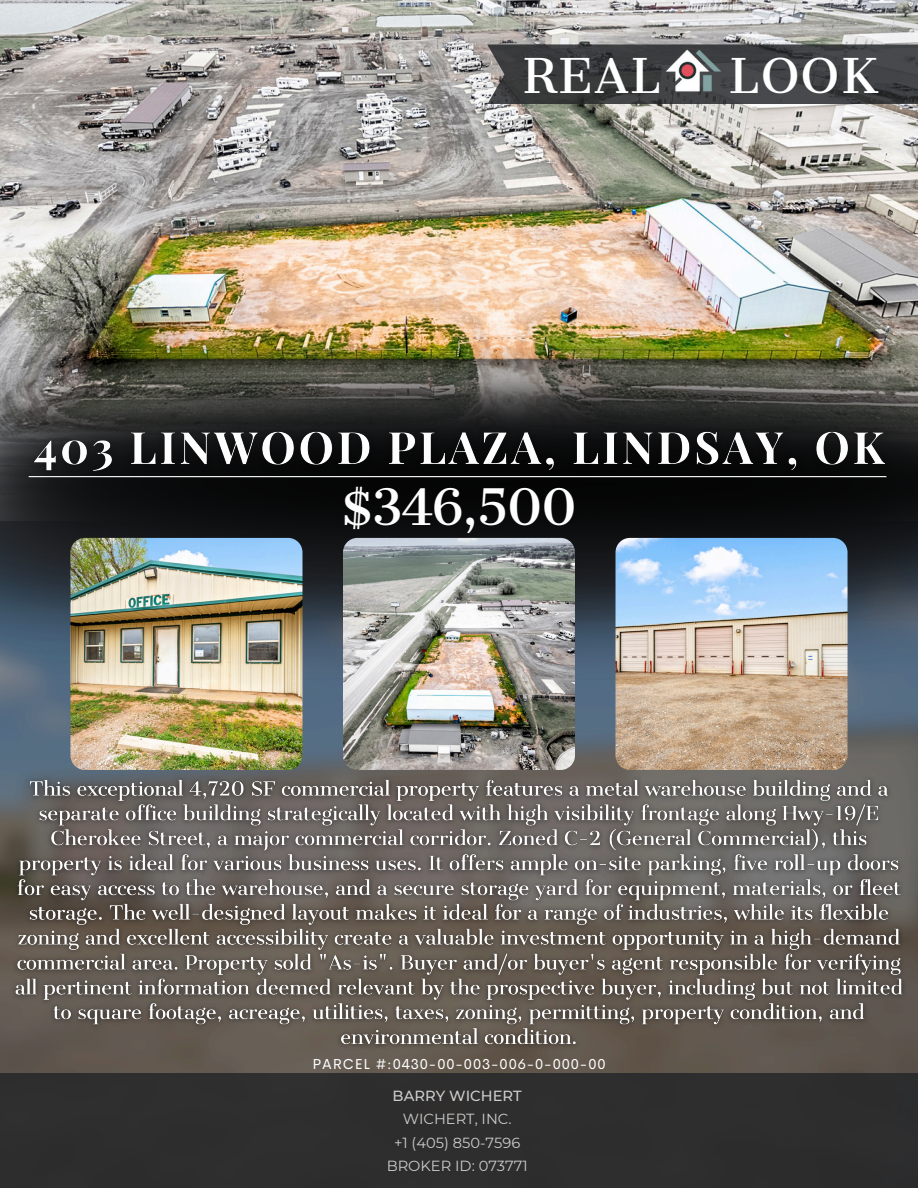
<style>
.page{position:relative;width:918px;height:1188px;background:#fff}
.page>*{position:absolute;margin:0;border:0;box-sizing:border-box;transform-origin:0 0}
.t1{font:48px "Cantata One";letter-spacing:-.035em;color:#fffefe}
.t2{font:45.75px "Cantata One";letter-spacing:.03em;color:#fffefe}
.t3{font:14.7px/23.2px "Montserrat";color:#fff;text-align:center}
.t4{font:500 14.7px "Montserrat";color:#fff}
.t5{font:14.55px "Cerebri Sans";letter-spacing:.065em;color:#fff}
</style>
<div class="page">
<img style="left:0;top:0;width:918px;height:1074px">
<svg style="left:487px;top:44px;width:431px;height:60px;background:#404143"></svg>
<img style="left:655px;top:34px;width:75px;height:74px">
<img style="left:0;top:621px;width:918px;height:46px">
<img style="left:0;top:347px;width:918px;height:274px">
<img style="left:0;top:349px;width:918px;height:245px">
<img style="left:343px;top:538px;width:232px;height:232px;border-radius:14px">
<img style="left:616px;top:538px;width:232px;height:232px;border-radius:14px">
<img style="left:70px;top:538px;width:232px;height:232px;border-radius:14px">
<div style="left:0;top:1074px;width:918px;height:114px;background:#2e2e2e"></div>
<img style="left:5px;top:770px;width:909px;height:286px">
<img style="left:21px;top:415px;width:876px;height:70px">
<p class="t2" style="left:523px;top:47px;width:139px">REAL</p>
<p class="t2" style="left:729px;top:47px;width:151px">LOOK</p>
<p class="t1" style="left:341px;top:477px;width:238px">$346,500</p>
<p class="t5" style="left:312px;top:1055px;width:295px">PARCEL #:0430-00-003-006-0-000-00</p>
<p class="t4" style="left:393px;top:1087px;width:131px">BARRY WICHERT</p>
<p class="t3" style="left:387px;top:1107px;width:143px">WICHERT, INC.<br>+1 (405) 850-7596<br>BROKER ID: 073771</p>
</div>
